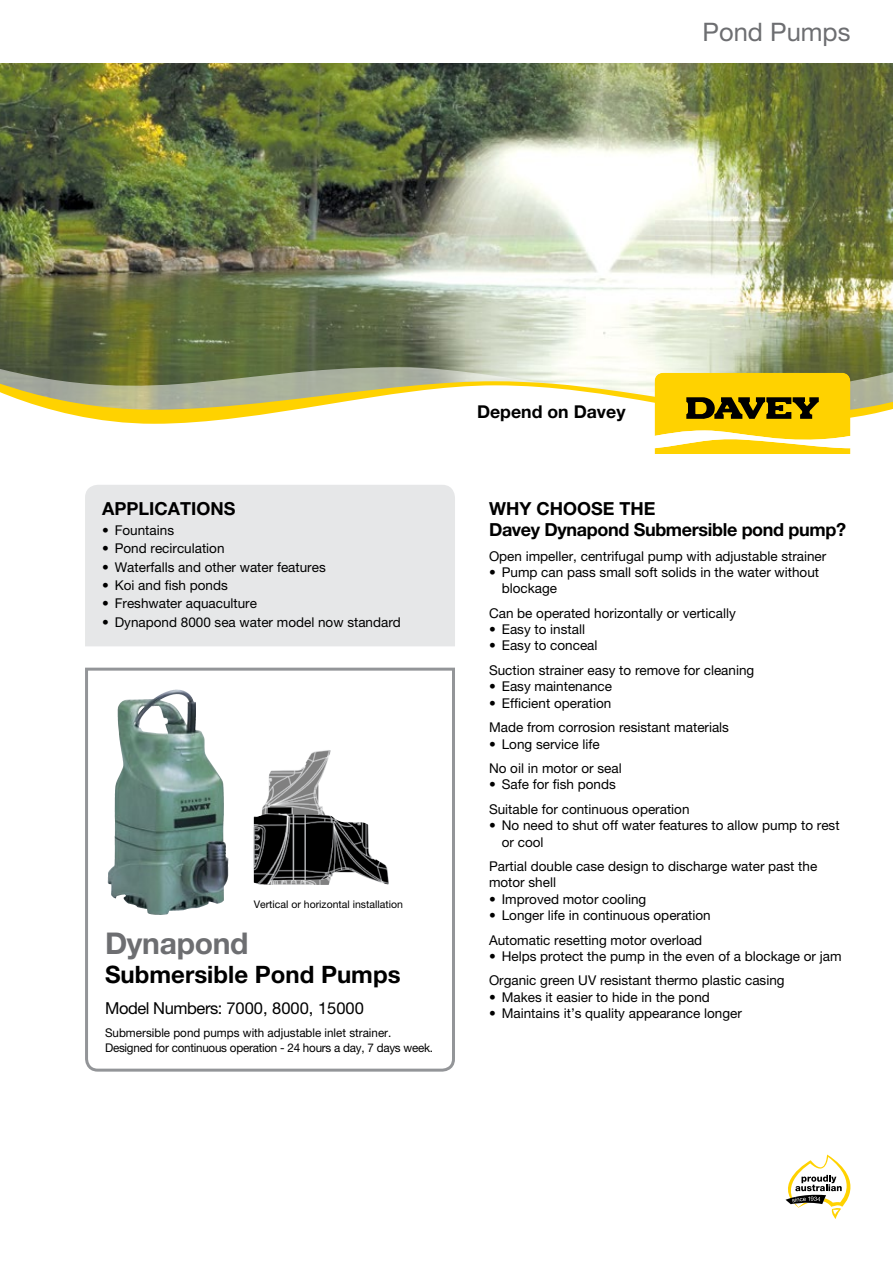
<style>
.page{position:relative;width:893px;height:1263px;background:#fff}
.page>*{position:absolute;margin:0;border:0;box-sizing:border-box;transform-origin:0 0}
.t1{font:700 30px "Helvetica Neue LT Pro";letter-spacing:-.01em;color:#6d6e71}
.t2{font:25.5px "Helvetica Neue LT Pro";color:#6d6e71}
.t3{font:700 24px "Helvetica Neue LT Pro";color:#000}
.t4{font:700 18px/21.6px "Helvetica Neue LT Pro";letter-spacing:-.02em;color:#000}
.t5{font:700 18px "Helvetica Neue LT Pro";color:#000}
.t6{font:700 17.7px "Helvetica Neue LT Pro";color:#000}
.t7{font:16.5px "Helvetica Neue LT Pro";letter-spacing:-.015em;color:#000}
.t8{font:13.5px/24.8px "Helvetica Neue LT Pro";color:#000}
.t9{font:12px/14.4px "Helvetica Neue LT Pro";color:#000}
.t10{font:10.5px "Helvetica Neue LT Pro";color:#000}
</style>
<div class="page">
<img style="left:0;top:64px;width:893px;height:291px">
<svg style="left:0;top:355px;width:893px;height:78px"></svg>
<svg style="left:0;top:364px;width:893px;height:60px"></svg>
<svg style="left:655px;top:373px;width:195px;height:81px;background:#e2be1a"></svg>
<svg style="left:85px;top:667px;width:370px;height:405px"></svg>
<div style="left:85px;top:485px;width:370px;height:161px;background:#e6e7e8"></div>
<svg style="left:785px;top:1154px;width:65px;height:65px"></svg>
<img style="left:254px;top:750px;width:77px;height:57px">
<img style="left:254px;top:807px;width:135px;height:78px">
<img style="left:118px;top:690px;width:57px;height:78px">
<h2 class="t2" style="left:703px;top:16px;width:149px">Pond Pumps</h2>
<h3 class="t5" style="left:102px;top:497px;width:135px">APPLICATIONS</h3>
<p class="t8" style="left:102px;top:518px;width:74px">• Fountains</p>
<p class="t8" style="left:102px;top:536px;width:124px">• Pond recirculation</p>
<p class="t8" style="left:102px;top:554px;width:225px">• Waterfalls and other water features</p>
<p class="t8" style="left:102px;top:573px;width:127px">• Koi and fish ponds</p>
<p class="t8" style="left:102px;top:591px;width:157px">• Freshwater aquaculture</p>
<p class="t8" style="left:102px;top:609px;width:300px">• Dynapond 8000 sea water model now standard</p>
<p class="t10" style="left:254px;top:898px;width:151px">Vertical or horizontal installation</p>
<h1 class="t1" style="left:105px;top:925px;width:145px">Dynapond</h1>
<h3 class="t3" style="left:105px;top:959px;width:297px">Submersible Pond Pumps</h3>
<p class="t7" style="left:105px;top:998px;width:260px">Model Numbers: 7000, 8000, 15000</p>
<p class="t9" style="left:105px;top:1025px;width:330px">Submersible pond pumps with adjustable inlet strainer.<br>Designed for continuous operation - 24 hours a day, 7 days week.</p>
<h3 class="t6" style="left:477px;top:401px;width:150px">Depend on Davey</h3>
<h3 class="t6" style="left:483px;top:401px;width:144px">Experts i w ter.</h3>
<h3 class="t4" style="left:489px;top:497px;width:359px">WHY CHOOSE THE<br>Davey Dynapond Submersible pond pump?</h3>
<p class="t8" style="left:489px;top:544px;width:339px">Open impeller, centrifugal pump with adjustable strainer</p>
<p class="t8" style="left:502px;top:564px;width:319px;line-height:16.2px;text-indent:-13px">• Pump can pass small soft solids in the water without blockage</p>
<p class="t8" style="left:489px;top:601px;width:248px">Can be operated horizontally or vertically</p>
<p class="t8" style="left:489px;top:617px;width:98px">• Easy to install</p>
<p class="t8" style="left:489px;top:633px;width:267px">• Easy to conceal<br>Suction strainer easy to remove for cleaning</p>
<p class="t8" style="left:489px;top:674px;width:125px">• Easy maintenance</p>
<p class="t8" style="left:489px;top:690px;width:242px">• Efficient operation<br>Made from corrosion resistant materials</p>
<p class="t8" style="left:489px;top:731px;width:134px">• Long service life<br>No oil in motor or seal</p>
<p class="t8" style="left:489px;top:772px;width:202px">• Safe for fish ponds<br>Suitable for continuous operation</p>
<p class="t8" style="left:502px;top:817px;width:339px;line-height:16.2px;text-indent:-13px">• No need to shut off water features to allow pump to rest or cool</p>
<p class="t8" style="left:489px;top:858px;width:330px;line-height:16.2px">Partial double case design to discharge water past the motor shell</p>
<p class="t8" style="left:489px;top:886px;width:159px">• Improved motor cooling</p>
<p class="t8" style="left:489px;top:902px;width:223px">• Longer life in continuous operation<br>Automatic resetting motor overload</p>
<p class="t8" style="left:489px;top:943px;width:354px">• Helps protect the pump in the even of a blockage or jam<br>Organic green UV resistant thermo plastic casing</p>
<p class="t8" style="left:489px;top:984px;width:222px">• Makes it easier to hide in the pond</p>
<p class="t8" style="left:489px;top:1000px;width:254px">• Maintains it’s quality appearance longer</p>
</div>
